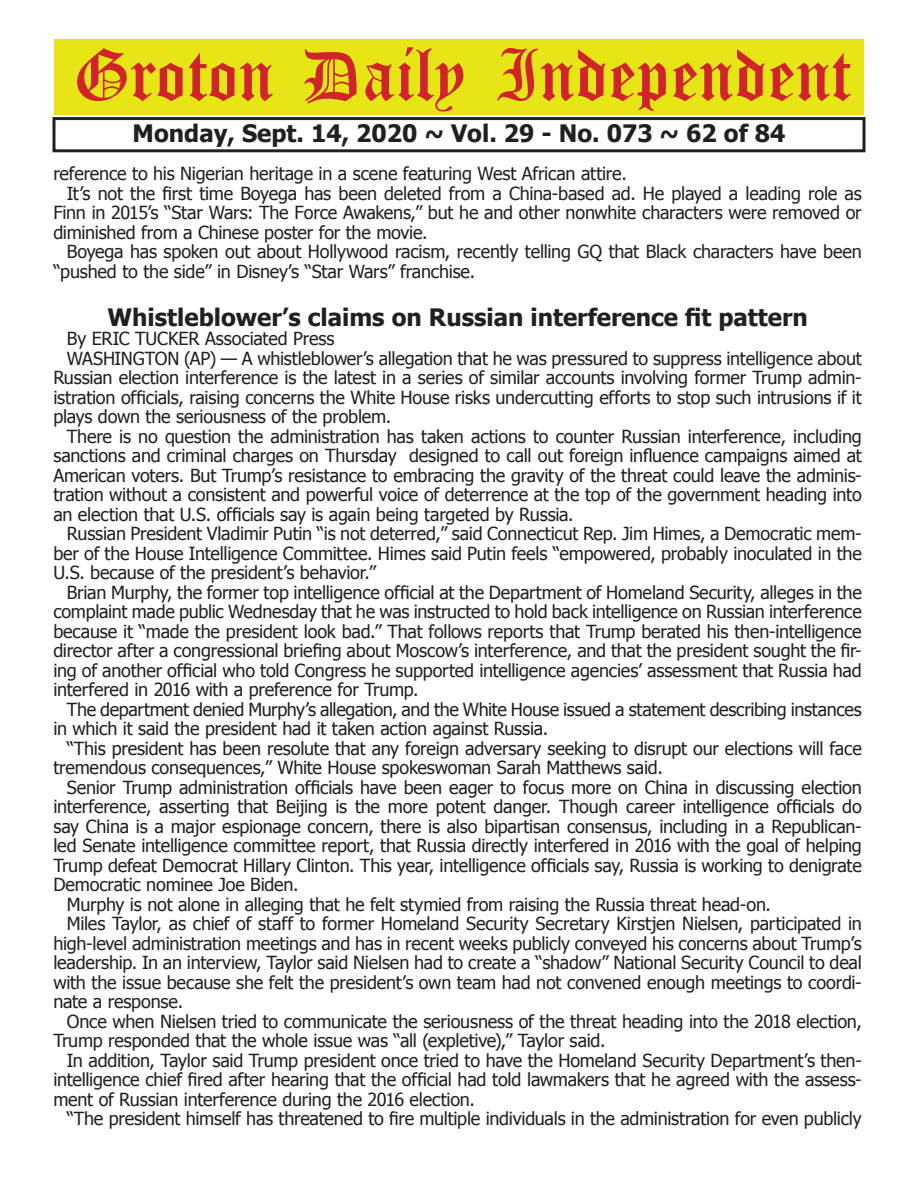
<style>
.page{position:relative;width:918px;height:1188px;background:#fff}
.page>*{position:absolute;margin:0;border:0;box-sizing:border-box;transform-origin:0 0}
.t1{font:54px "Old English Five";color:#d1232a}
.t2{font:700 24px "Tahoma";color:#231f20}
.t3{font:18px "Tahoma";letter-spacing:-.01em;color:#231f20}
</style>
<div class="page">
<div style="left:52px;top:117px;width:814px;height:35px;border:3px solid #231f20"></div>
<div style="left:54px;top:40px;width:810px;height:75px;background:#e7e515"></div>
<h1 class="t1" style="left:73px;top:50px;width:779px">Groton Daily Independent</h1>
<h2 class="t2" style="left:133px;top:116px;width:654px">Monday, Sept. 14, 2020 ~ Vol. 29 - No. 073 ~ 62 of 84</h2>
<p class="t3" style="left:53px;top:161px;width:575px">reference to his Nigerian heritage in a scene featuring West African attire.</p>
<p class="t3" style="left:67px;top:181px;width:796px">It’s not the first time Boyega has been deleted from a China-based ad. He played a leading role as</p>
<p class="t3" style="left:53px;top:200px;width:810px">Finn in 2015’s “Star Wars: The Force Awakens,” but he and other nonwhite characters were removed or</p>
<p class="t3" style="left:53px;top:220px;width:376px">diminished from a Chinese poster for the movie.</p>
<p class="t3" style="left:67px;top:239px;width:797px">Boyega has spoken out about Hollywood racism, recently telling GQ that Black characters have been</p>
<p class="t3" style="left:53px;top:259px;width:423px">“pushed to the side” in Disney’s “Star Wars” franchise.</p>
<h2 class="t2" style="left:108px;top:300px;width:702px">Whistleblower’s claims on Russian interference fit pattern</h2>
<p class="t3" style="left:67px;top:327px;width:269px">By ERIC TUCKER Associated Press</p>
<p class="t3" style="left:67px;top:346px;width:796px">WASHINGTON (AP) — A whistleblower’s allegation that he was pressured to suppress intelligence about</p>
<p class="t3" style="left:53px;top:366px;width:810px">Russian election interference is the latest in a series of similar accounts involving former Trump admin-</p>
<p class="t3" style="left:53px;top:385px;width:810px">istration officials, raising concerns the White House risks undercutting efforts to stop such intrusions if it</p>
<p class="t3" style="left:53px;top:405px;width:339px">plays down the seriousness of the problem.</p>
<p class="t3" style="left:67px;top:424px;width:797px">There is no question the administration has taken actions to counter Russian interference, including</p>
<p class="t3" style="left:53px;top:444px;width:810px">sanctions and criminal charges on Thursday designed to call out foreign influence campaigns aimed at</p>
<p class="t3" style="left:53px;top:463px;width:810px">American voters. But Trump’s resistance to embracing the gravity of the threat could leave the adminis-</p>
<p class="t3" style="left:53px;top:483px;width:810px">tration without a consistent and powerful voice of deterrence at the top of the government heading into</p>
<p class="t3" style="left:53px;top:502px;width:522px">an election that U.S. officials say is again being targeted by Russia.</p>
<p class="t3" style="left:67px;top:522px;width:796px">Russian President Vladimir Putin “is not deterred,” said Connecticut Rep. Jim Himes, a Democratic mem-</p>
<p class="t3" style="left:53px;top:541px;width:810px">ber of the House Intelligence Committee. Himes said Putin feels “empowered, probably inoculated in the</p>
<p class="t3" style="left:53px;top:561px;width:324px">U.S. because of the president’s behavior.”</p>
<p class="t3" style="left:67px;top:580px;width:797px">Brian Murphy, the former top intelligence official at the Department of Homeland Security, alleges in the</p>
<p class="t3" style="left:53px;top:600px;width:810px">complaint made public Wednesday that he was instructed to hold back intelligence on Russian interference</p>
<p class="t3" style="left:53px;top:619px;width:810px">because it “made the president look bad.” That follows reports that Trump berated his then-intelligence</p>
<p class="t3" style="left:53px;top:639px;width:810px">director after a congressional briefing about Moscow’s interference, and that the president sought the fir-</p>
<p class="t3" style="left:53px;top:658px;width:810px">ing of another official who told Congress he supported intelligence agencies’ assessment that Russia had</p>
<p class="t3" style="left:53px;top:678px;width:367px">interfered in 2016 with a preference for Trump.</p>
<p class="t3" style="left:67px;top:697px;width:796px">The department denied Murphy’s allegation, and the White House issued a statement describing instances</p>
<p class="t3" style="left:53px;top:717px;width:496px">in which it said the president had it taken action against Russia.</p>
<p class="t3" style="left:67px;top:736px;width:797px">“This president has been resolute that any foreign adversary seeking to disrupt our elections will face</p>
<p class="t3" style="left:53px;top:756px;width:611px">tremendous consequences,” White House spokeswoman Sarah Matthews said.</p>
<p class="t3" style="left:67px;top:775px;width:797px">Senior Trump administration officials have been eager to focus more on China in discussing election</p>
<p class="t3" style="left:53px;top:795px;width:810px">interference, asserting that Beijing is the more potent danger. Though career intelligence officials do</p>
<p class="t3" style="left:53px;top:814px;width:810px">say China is a major espionage concern, there is also bipartisan consensus, including in a Republican-</p>
<p class="t3" style="left:53px;top:834px;width:810px">led Senate intelligence committee report, that Russia directly interfered in 2016 with the goal of helping</p>
<p class="t3" style="left:53px;top:853px;width:810px">Trump defeat Democrat Hillary Clinton. This year, intelligence officials say, Russia is working to denigrate</p>
<p class="t3" style="left:53px;top:873px;width:247px">Democratic nominee Joe Biden.</p>
<p class="t3" style="left:67px;top:892px;width:706px">Murphy is not alone in alleging that he felt stymied from raising the Russia threat head-on.</p>
<p class="t3" style="left:67px;top:912px;width:797px">Miles Taylor, as chief of staff to former Homeland Security Secretary Kirstjen Nielsen, participated in</p>
<p class="t3" style="left:53px;top:931px;width:810px">high-level administration meetings and has in recent weeks publicly conveyed his concerns about Trump’s</p>
<p class="t3" style="left:53px;top:951px;width:810px">leadership. In an interview, Taylor said Nielsen had to create a “shadow” National Security Council to deal</p>
<p class="t3" style="left:53px;top:970px;width:810px">with the issue because she felt the president’s own team had not convened enough meetings to coordi-</p>
<p class="t3" style="left:53px;top:990px;width:131px">nate a response.</p>
<p class="t3" style="left:67px;top:1009px;width:797px">Once when Nielsen tried to communicate the seriousness of the threat heading into the 2018 election,</p>
<p class="t3" style="left:53px;top:1029px;width:554px">Trump responded that the whole issue was “all (expletive),” Taylor said.</p>
<p class="t3" style="left:67px;top:1048px;width:797px">In addition, Taylor said Trump president once tried to have the Homeland Security Department’s then-</p>
<p class="t3" style="left:53px;top:1068px;width:810px">intelligence chief fired after hearing that the official had told lawmakers that he agreed with the assess-</p>
<p class="t3" style="left:53px;top:1087px;width:423px">ment of Russian interference during the 2016 election.</p>
<p class="t3" style="left:67px;top:1107px;width:797px">“The president himself has threatened to fire multiple individuals in the administration for even publicly</p>
</div>
